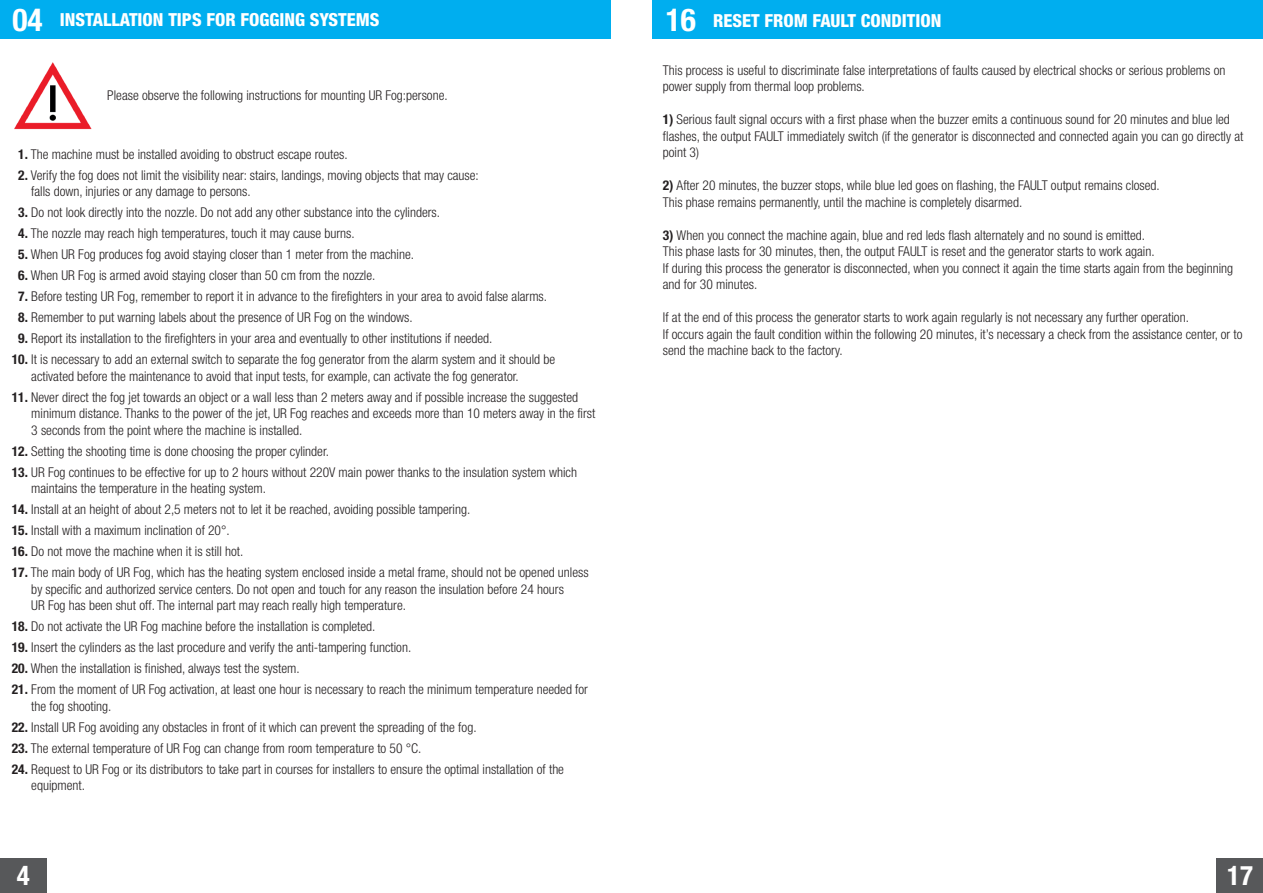
<style>
.page{position:relative;width:1263px;height:893px;background:#fff}
.page>*{position:absolute;margin:0;border:0;box-sizing:border-box;transform-origin:0 0}
.t1{font:700 condensed 27px "Helvetica Neue";color:#fff}
.t2{font:800 condensed 18px "Helvetica Neue";color:#fff}
.t3{font:300 condensed 13.5px/16.5px "Helvetica Neue";color:#231f20}
.s1{font-weight:700;font-size:31.5px}
.s2{font-weight:700}
</style>
<div class="page">
<div style="left:0;top:0;width:610px;height:39px;background:#00aeef"></div>
<img style="left:14px;top:62px;width:78px;height:68px">
<div style="left:653px;top:0;width:610px;height:39px;background:#00aeef"></div>
<div style="left:0;top:859px;width:46px;height:34px;background:#57585a"></div>
<div style="left:1216px;top:859px;width:47px;height:34px;background:#57585a"></div>
<h2 class="t2" style="left:12px;top:9px;width:369px"><span class="s1">04</span> INSTALLATION TIPS FOR FOGGING SYSTEMS</h2>
<p class="t3" style="left:107px;top:87px;width:342px">Please observe the following instructions for mounting UR Fog:persone.</p>
<p class="t3" style="left:18px;top:146px;width:331px"><span class="s2">1.</span> The machine must be installed avoiding to obstruct escape routes.</p>
<p class="t3" style="left:31px;top:167px;width:449px;text-indent:-13px"><span class="s2">2.</span> Verify the fog does not limit the visibility near: stairs, landings, moving objects that may cause: falls down, injuries or any damage to persons.</p>
<p class="t3" style="left:18px;top:204px;width:423px"><span class="s2">3.</span> Do not look directly into the nozzle. Do not add any other substance into the cylinders.</p>
<p class="t3" style="left:18px;top:225px;width:338px"><span class="s2">4.</span> The nozzle may reach high temperatures, touch it may cause burns.</p>
<p class="t3" style="left:18px;top:246px;width:397px"><span class="s2">5.</span> When UR Fog produces fog avoid staying closer than 1 meter from the machine.</p>
<p class="t3" style="left:18px;top:267px;width:359px"><span class="s2">6.</span> When UR Fog is armed avoid staying closer than 50 cm from the nozzle.</p>
<p class="t3" style="left:18px;top:288px;width:530px"><span class="s2">7.</span> Before testing UR Fog, remember to report it in advance to the firefighters in your area to avoid false alarms.</p>
<p class="t3" style="left:18px;top:309px;width:396px"><span class="s2">8.</span> Remember to put warning labels about the presence of UR Fog on the windows.</p>
<p class="t3" style="left:18px;top:330px;width:476px"><span class="s2">9.</span> Report its installation to the firefighters in your area and eventually to other institutions if needed.</p>
<p class="t3" style="left:31px;top:351px;width:525px;text-indent:-19px"><span class="s2">10.</span> It is necessary to add an external switch to separate the fog generator from the alarm system and it should be activated before the maintenance to avoid that input tests, for example, can activate the fog generator.</p>
<p class="t3" style="left:31px;top:389px;width:565px;text-indent:-19px"><span class="s2">11.</span> Never direct the fog jet towards an object or a wall less than 2 meters away and if possible increase the suggested minimum distance. Thanks to the power of the jet, UR Fog reaches and exceeds more than 10 meters away in the first<br>3 seconds from the point where the machine is installed.</p>
<p class="t3" style="left:12px;top:443px;width:319px"><span class="s2">12.</span> Setting the shooting time is done choosing the proper cylinder.</p>
<p class="t3" style="left:31px;top:464px;width:547px;text-indent:-19px"><span class="s2">13.</span> UR Fog continues to be effective for up to 2 hours without 220V main power thanks to the insulation system which maintains the temperature in the heating system.</p>
<p class="t3" style="left:12px;top:501px;width:460px"><span class="s2">14.</span> Install at an height of about 2,5 meters not to let it be reached, avoiding possible tampering.</p>
<p class="t3" style="left:12px;top:522px;width:219px"><span class="s2">15.</span> Install with a maximum inclination of 20°.</p>
<p class="t3" style="left:12px;top:543px;width:233px"><span class="s2">16.</span> Do not move the machine when it is still hot.</p>
<p class="t3" style="left:31px;top:564px;width:559px;text-indent:-19px"><span class="s2">17.</span> The main body of UR Fog, which has the heating system enclosed inside a metal frame, should not be opened unless by specific and authorized service centers. Do not open and touch for any reason the insulation before 24 hours<br>UR Fog has been shut off. The internal part may reach really high temperature.</p>
<p class="t3" style="left:12px;top:618px;width:365px"><span class="s2">18.</span> Do not activate the UR Fog machine before the installation is completed.</p>
<p class="t3" style="left:12px;top:639px;width:401px"><span class="s2">19.</span> Insert the cylinders as the last procedure and verify the anti-tampering function.</p>
<p class="t3" style="left:12px;top:660px;width:289px"><span class="s2">20.</span> When the installation is finished, always test the system.</p>
<p class="t3" style="left:31px;top:681px;width:558px;text-indent:-19px"><span class="s2">21.</span> From the moment of UR Fog activation, at least one hour is necessary to reach the minimum temperature needed for the fog shooting.</p>
<p class="t3" style="left:12px;top:719px;width:466px"><span class="s2">22.</span> Install UR Fog avoiding any obstacles in front of it which can prevent the spreading of the fog.</p>
<p class="t3" style="left:12px;top:740px;width:411px"><span class="s2">23.</span> The external temperature of UR Fog can change from room temperature to 50 °C.</p>
<p class="t3" style="left:31px;top:761px;width:534px;text-indent:-19px"><span class="s2">24.</span> Request to UR Fog or its distributors to take part in courses for installers to ensure the optimal installation of the equipment.</p>
<h2 class="t2" style="left:666px;top:9px;width:277px"><span class="s1">16</span> RESET FROM FAULT CONDITION</h2>
<p class="t3" style="left:663px;top:61px;width:564px">This process is useful to discriminate false interpretations of faults caused by electrical shocks or serious problems on power supply from thermal loop problems.</p>
<p class="t3" style="left:663px;top:111px;width:582px"><span class="s2">1)</span> Serious fault signal occurs with a first phase when the buzzer emits a continuous sound for 20 minutes and blue led flashes, the output FAULT immediately switch (if the generator is disconnected and connected again you can go directly at point 3)</p>
<p class="t3" style="left:663px;top:177px;width:498px"><span class="s2">2)</span> After 20 minutes, the buzzer stops, while blue led goes on flashing, the FAULT output remains closed.<br>This phase remains permanently, until the machine is completely disarmed.</p>
<p class="t3" style="left:663px;top:226px;width:572px"><span class="s2">3)</span> When you connect the machine again, blue and red leds flash alternately and no sound is emitted.<br>This phase lasts for 30 minutes, then, the output FAULT is reset and the generator starts to work again.<br>If during this process the generator is disconnected, when you connect it again the time starts again from the beginning and for 30 minutes.</p>
<p class="t3" style="left:663px;top:309px;width:581px">If at the end of this process the generator starts to work again regularly is not necessary any further operation.<br>If occurs again the fault condition within the following 20 minutes, it’s necessary a check from the assistance center, or to send the machine back to the factory.</p>
<h1 class="t1" style="left:17px;top:859px;width:14px">4</h1>
<h1 class="t1" style="left:1227px;top:859px;width:27px">17</h1>
</div>
